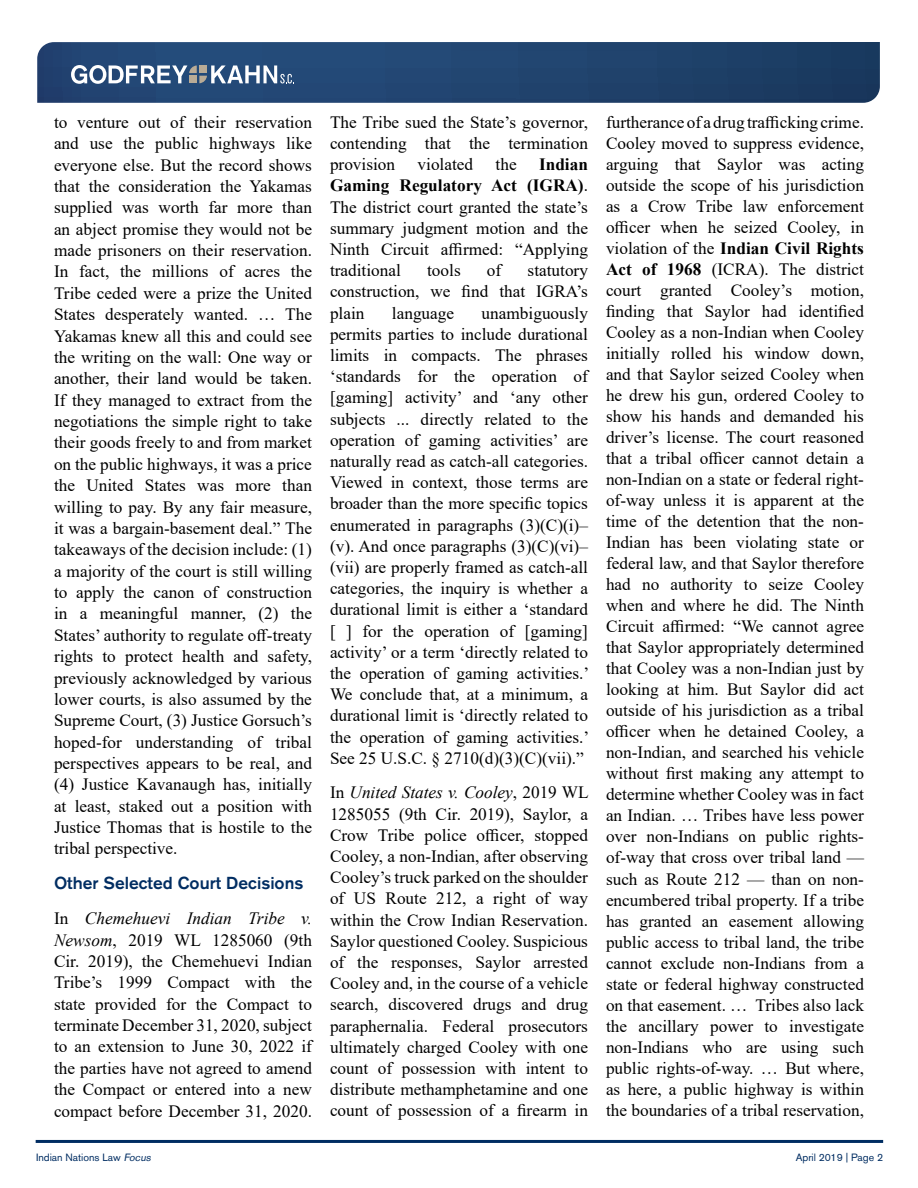
<style>
.page{position:relative;width:918px;height:1188px;background:#fff}
.page>*{position:absolute;margin:0;border:0;box-sizing:border-box;transform-origin:0 0}
.t1{font:17.25px/21px "Times New Roman";color:#000;text-align:justify}
.t2{font:500 17.25px "Akzidenz Grotesk Std";color:#002d62}
.t3{font:10.5px "Akzidenz Grotesk Std";color:#002d62}
.s1{font-style:italic}
.s2{font-weight:700}
</style>
<div class="page">
<svg style="left:37px;top:42px;width:843px;height:61px;background:#21446f"></svg>
<hr style="left:36px;top:1140px;width:847px;height:3px;background:#002d62">
<svg style="left:71px;top:65px;width:223px;height:19px"></svg>
<p class="t1" style="left:54px;top:111px;width:260px">to venture out of their reservation and use the public highways like everyone else. But the record shows that the consideration the Yakamas supplied was worth far more than an abject promise they would not be made prisoners on their reservation.<br>In fact, the millions of acres the Tribe ceded were a prize the United States desperately wanted. … The Yakamas knew all this and could see the writing on the wall: One way or another, their land would be taken.<br>If they managed to extract from the negotiations the simple right to take their goods freely to and from market on the public highways, it was a price the United States was more than willing to pay. By any fair measure, it was a bargain-basement deal.” The takeaways of the decision include: (1) a majority of the court is still willing to apply the canon of construction in a meaningful manner, (2) the States’ authority to regulate off-treaty rights to protect health and safety, previously acknowledged by various lower courts, is also assumed by the Supreme Court, (3) Justice Gorsuch’s hoped-for understanding of tribal perspectives appears to be real, and (4) Justice Kavanaugh has, initially at least, staked out a position with Justice Thomas that is hostile to the tribal perspective.</p>
<p class="t2" style="left:54px;top:873px;width:251px">Other Selected Court Decisions</p>
<p class="t1" style="left:54px;top:907px;width:260px">In <span class="s1">Chemehuevi Indian Tribe v.<br>Newsom</span>, 2019 WL 1285060 (9th Cir. 2019), the Chemehuevi Indian Tribe’s 1999 Compact with the state provided for the Compact to terminate December 31, 2020, subject to an extension to June 30, 2022 if the parties have not agreed to amend the Compact or entered into a new compact before December 31, 2020.</p>
<p class="t1" style="left:330px;top:111px;width:260px">The Tribe sued the State’s governor, contending that the termination provision</p>
<p class="t1" style="left:418px;top:153px;width:57px">violated</p>
<p class="t1" style="left:496px;top:153px;width:23px">the</p>
<p class="t1" style="left:330px;top:153px;width:260px;text-indent:209px"><span class="s2">Indian Gaming Regulatory Act (IGRA)</span>.<br>The district court granted the state’s summary judgment motion and the Ninth Circuit affirmed: “Applying traditional</p>
<p class="t1" style="left:427px;top:259px;width:35px">tools</p>
<p class="t1" style="left:487px;top:259px;width:16px">of</p>
<p class="t1" style="left:330px;top:259px;width:260px;text-indent:198px">statutory construction, we find that IGRA’s plain</p>
<p class="t1" style="left:330px;top:302px;width:261px;text-indent:152px">unambiguously permits parties to include durational limits in compacts. The phrases ‘standards for the operation of [gaming] activity’ and ‘any other subjects ... directly related to the operation of gaming activities’ are naturally read as catch-all categories.<br>Viewed in context, those terms are broader than the more specific topics enumerated in paragraphs (3)(C)(i)– (v). And once paragraphs (3)(C)(vi)– (vii) are properly framed as catch-all categories, the inquiry is whether a durational limit is either a ‘standard [ ] for the operation of [gaming] activity’ or a term ‘directly related to the operation of gaming activities.’ We conclude that, at a minimum, a durational limit is ‘directly related to the operation of gaming activities.’ See 25 U.S.C. § 2710(d)(3)(C)(vii).”</p>
<p class="t1" style="left:330px;top:782px;width:260px">In <span class="s1">United States v. Cooley</span>, 2019 WL 1285055 (9th Cir. 2019), Saylor, a Crow Tribe police officer, stopped Cooley, a non-Indian, after observing Cooley’s truck parked on the shoulder of US Route 212, a right of way within the Crow Indian Reservation.<br>Saylor questioned Cooley. Suspicious of the responses, Saylor arrested Cooley and, in the course of a vehicle search, discovered drugs and drug paraphernalia. Federal prosecutors ultimately charged Cooley with one count of possession with intent to distribute methamphetamine and one count of possession of a firearm in</p>
<p class="t1" style="left:392px;top:302px;width:64px">language</p>
<p class="t1" style="left:606px;top:111px;width:260px">furtherance of a drug trafficking crime.<br>Cooley moved to suppress evidence, arguing that Saylor was acting outside the scope of his jurisdiction as a Crow Tribe law enforcement officer when he seized Cooley, in violation of the <span class="s2">Indian Civil Rights Act of 1968</span> (ICRA). The district court granted Cooley’s motion, finding that Saylor had identified Cooley as a non-Indian when Cooley initially rolled his window down, and that Saylor seized Cooley when he drew his gun, ordered Cooley to show his hands and demanded his driver’s license. The court reasoned that a tribal officer cannot detain a non-Indian on a state or federal right&shy;of-way unless it is apparent at the time of the detention that the non-Indian has been violating state or federal law, and that Saylor therefore had no authority to seize Cooley when and where he did. The Ninth Circuit affirmed: “We cannot agree that Saylor appropriately determined that Cooley was a non-Indian just by looking at him. But Saylor did act outside of his jurisdiction as a tribal officer when he detained Cooley, a non-Indian, and searched his vehicle without first making any attempt to determine whether Cooley was in fact an Indian. … Tribes have less power over non-Indians on public rights&shy;of-way that cross over tribal land — such as Route 212 — than on non&shy;encumbered tribal property. If a tribe has granted an easement allowing public access to tribal land, the tribe cannot exclude non-Indians from a state or federal highway constructed on that easement. … Tribes also lack the ancillary power to investigate non-Indians who are using such public rights-of-way. … But where, as here, a public highway is within the boundaries of a tribal reservation,</p>
<p class="t3" style="left:36px;top:1151px;width:119px">Indian Nations Law <span class="s1">Focus</span></p>
<p class="t3" style="left:796px;top:1151px;width:89px">April 2019 | Page 2</p>
</div>
